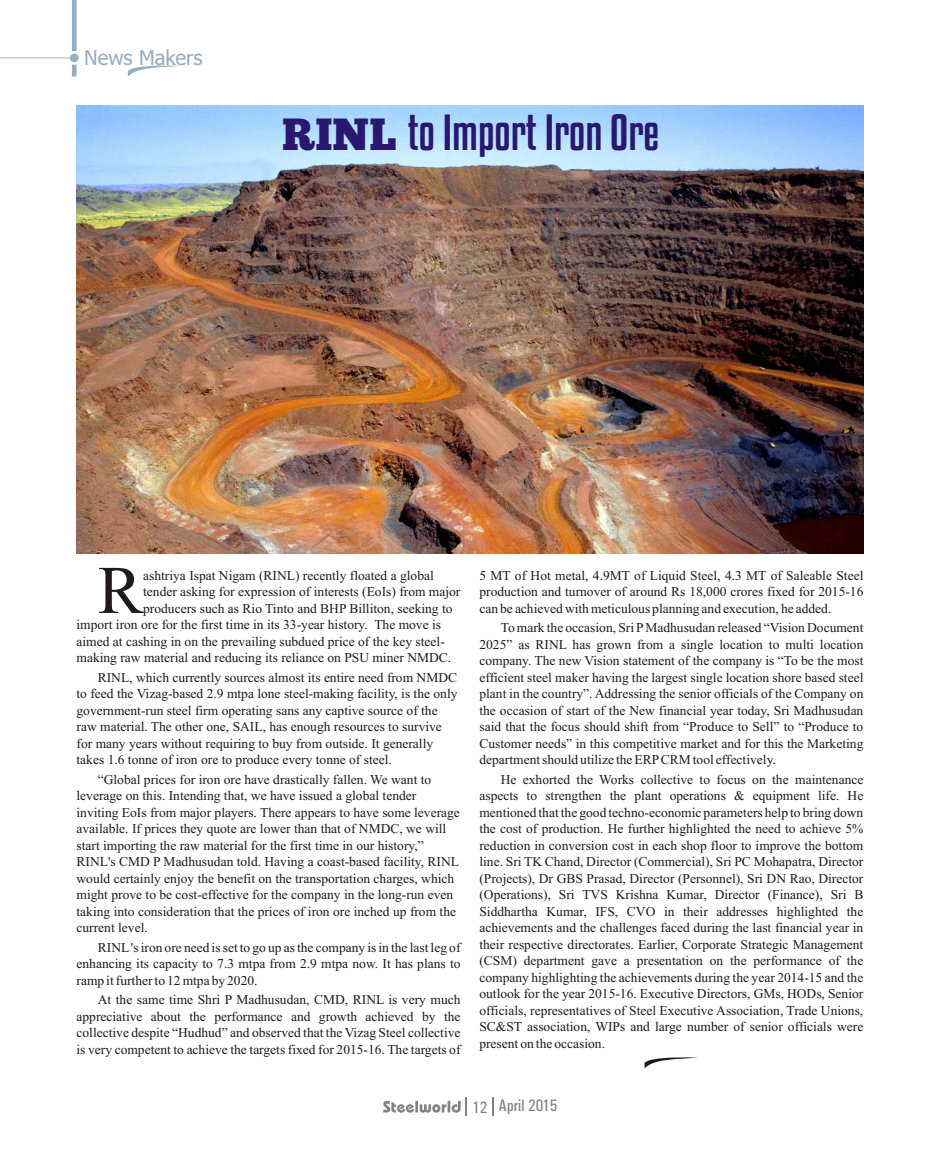
<style>
.page{position:relative;width:940px;height:1174px;background:#fff}
.page>*{position:absolute;margin:0;border:0;box-sizing:border-box;transform-origin:0 0}
.t1{font:67.95px "Times New Roman";color:#1f1a17}
.t2{font:45px "Kenyan Coffee Rg";color:#291770}
.t3{font:20.4px "Tahoma";color:#96adbf}
.t4{font:16.65px "Univers Condensed";color:#828282}
.t5{font:13.5px/16.5px "Times New Roman";color:#1f1a17;text-align:justify}
.s1{font-family:"Chunk Five"}
</style>
<div class="page">
<svg style="left:128px;top:65px;width:53px;height:12px"></svg>
<svg style="left:72px;top:0;width:5px;height:77px"></svg>
<div style="left:70px;top:54px;width:9px;height:8px;background:#96adbf;border-radius:4px"></div>
<svg style="left:383px;top:1097px;width:84px;height:19px"></svg>
<svg style="left:492px;top:1097px;width:1px;height:19px"></svg>
<svg style="left:644px;top:1057px;width:54px;height:11px"></svg>
<img style="left:77px;top:106px;width:786px;height:447px">
<h3 class="t3" style="left:84px;top:50px;width:120px">News Makers</h3>
<h2 class="t2" style="left:282px;top:114px;width:378px"><span class="s1">RINL</span> to Import Iron Ore</h2>
<h1 class="t1" style="left:98px;top:566px;width:47px">R</h1>
<p class="t5" style="left:143px;top:568px;width:292px">ashtriya Ispat Nigam (RINL) recently floated a global</p>
<p class="t5" style="left:143px;top:584px;width:319px">tender asking for expression of interests (EoIs) from major</p>
<p class="t5" style="left:143px;top:601px;width:311px">producers such as Rio Tinto and BHP Billiton, seeking to</p>
<p class="t5" style="left:77px;top:617px;width:366px">import iron ore for the first time in its 33-year history. The move is</p>
<p class="t5" style="left:77px;top:634px;width:370px">aimed at cashing in on the prevailing subdued price of the key steel-</p>
<p class="t5" style="left:77px;top:650px;width:376px">making raw material and reducing its reliance on PSU miner NMDC.</p>
<p class="t5" style="left:77px;top:670px;width:382px;text-align:left;text-indent:21px">RINL, which currently sources almost its entire need from NMDC to feed the Vizag-based 2.9 mtpa lone steel-making facility, is the only government-run steel firm operating sans any captive source of the raw material. The other one, SAIL, has enough resources to survive for many years without requiring to buy from outside. It generally takes 1.6 tonne of iron ore to produce every tonne of steel.</p>
<p class="t5" style="left:77px;top:772px;width:385px;text-align:left;text-indent:21px">“Global prices for iron ore have drastically fallen. We want to leverage on this. Intending that, we have issued a global tender inviting EoIs from major players. There appears to have some leverage available. If prices they quote are lower than that of NMDC, we will start importing the raw material for the first time in our history,” RINL's CMD P Madhusudan told. Having a coast-based facility, RINL would certainly enjoy the benefit on the transportation charges, which might prove to be cost-effective for the company in the long-run even taking into consideration that the prices of iron ore inched up from the current level.</p>
<p class="t5" style="left:77px;top:940px;width:385px;text-indent:21px">RINL's iron ore need is set to go up as the company is in the last leg of enhancing its capacity to 7.3 mtpa from 2.9 mtpa now. It has plans to ramp it further to 12 mtpa by 2020.</p>
<p class="t5" style="left:77px;top:992px;width:385px;text-indent:21px">At the same time Shri P Madhusudan, CMD, RINL is very much appreciative about the performance and growth achieved by the collective despite “Hudhud” and observed that the Vizag Steel collective is very competent to achieve the targets fixed for 2015-16. The targets of</p>
<p class="t5" style="left:479px;top:568px;width:385px">5 MT of Hot metal, 4.9MT of Liquid Steel, 4.3 MT of Saleable Steel production and turnover of around Rs 18,000 crores fixed for 2015-16 can be achieved with meticulous planning and execution, he added.</p>
<p class="t5" style="left:479px;top:620px;width:385px;text-indent:21px">To mark the occasion, Sri PMadhusudan released “Vision Document 2025” as RINL has grown from a single location to multi location company. The new Vision statement of the company is “To be the most efficient steel maker having the largest single location shore based steel plant in the country”. Addressing the senior officials of the Company on the occasion of start of the New financial year today, Sri Madhusudan said that the focus should shift from “Produce to Sell” to “Produce to Customer needs” in this competitive market and for this the Marketing department should utilize the ERPCRM tool effectively.</p>
<p class="t5" style="left:479px;top:772px;width:385px;text-indent:21px">He exhorted the Works collective to focus on the maintenance aspects to strengthen the plant operations &amp; equipment life. He mentioned that the good techno-economic parameters help to bring down the cost of production. He further highlighted the need to achieve 5% reduction in conversion cost in each shop floor to improve the bottom line. Sri TK Chand, Director (Commercial), Sri PC Mohapatra, Director (Projects), Dr GBS Prasad, Director (Personnel), Sri DN Rao, Director (Operations), Sri TVS Krishna Kumar, Director (Finance), Sri B Siddhartha Kumar, IFS, CVO in their addresses highlighted the achievements and the challenges faced during the last financial year in their respective directorates. Earlier, Corporate Strategic Management (CSM) department gave a presentation on the performance of the company highlighting the achievements during the year 2014-15 and the outlook for the year 2015-16. Executive Directors, GMs, HODs, Senior officials, representatives of Steel Executive Association, Trade Unions, SC&amp;ST association, WIPs and large number of senior officials were present on the occasion.</p>
<p class="t4" style="left:472px;top:1099px;width:87px">12 April 2015</p>
</div>
